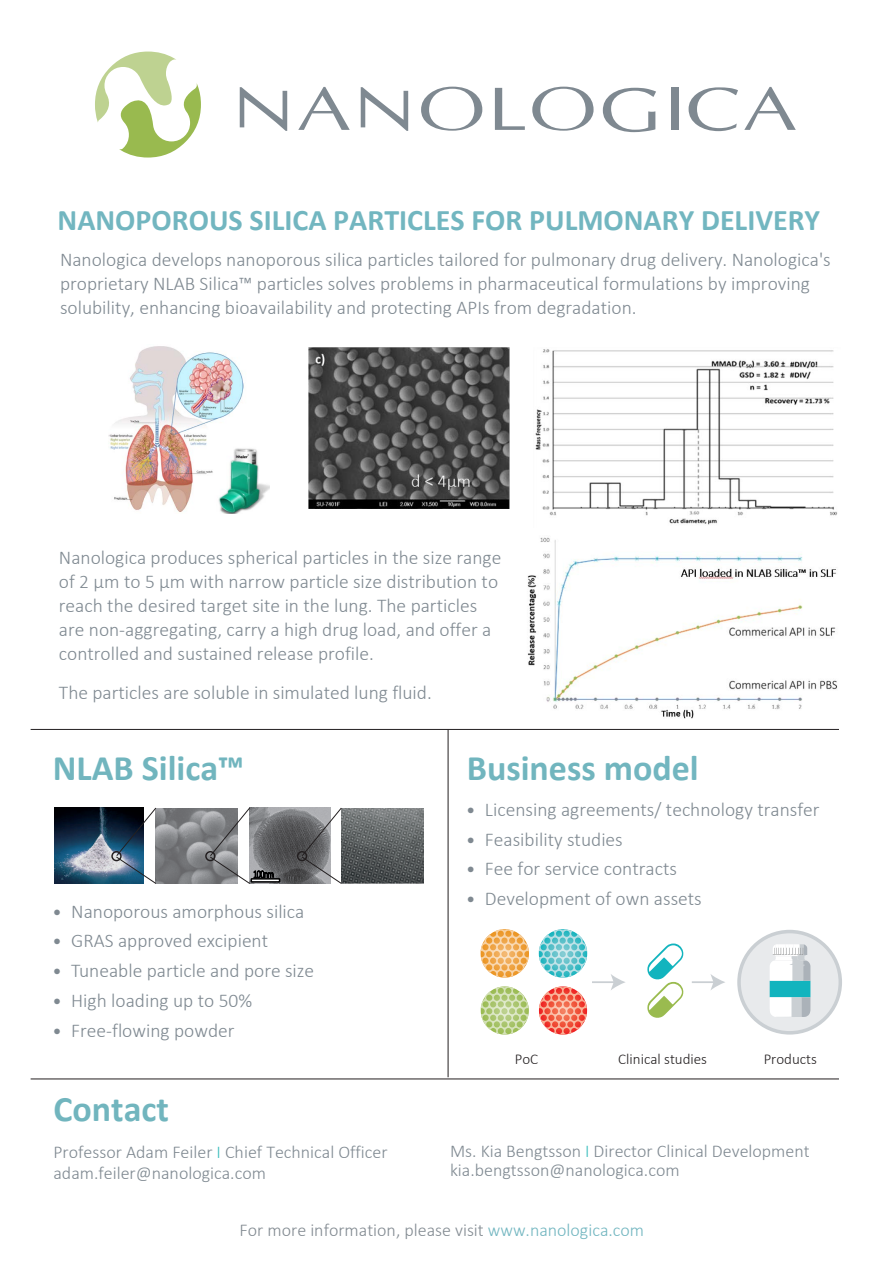
<style>
.page{position:relative;width:893px;height:1263px;background:#fff}
.page>*{position:absolute;margin:0;border:0;box-sizing:border-box;transform-origin:0 0}
.t1{font:700 36px "Calibri";color:#71b5be}
.t2{font:700 30px "Calibri";color:#72b6c0}
.t3{font:300 19.5px/24px "Calibri";color:#7f8991}
.t4{font:300 18px/18.6px "Calibri";color:#7f8991}
.t5{font:300 18px "Calibri";color:#828a91}
.t6{font:300 15px "Calibri";color:#231f20}
.s1{color:#72b6c0}
.s2{font-family:"Optima";font-weight:400;font-size:16.5px}
.s3{color:#40bfbf}
</style>
<div class="page">
<svg style="left:95px;top:52px;width:106px;height:106px"></svg>
<svg style="left:744px;top:87px;width:52px;height:43px"></svg>
<svg style="left:689px;top:87px;width:49px;height:44px"></svg>
<div style="left:671px;top:88px;width:7px;height:42px;background:#7f8991"></div>
<svg style="left:603px;top:88px;width:53px;height:44px"></svg>
<svg style="left:532px;top:87px;width:62px;height:44px"></svg>
<svg style="left:495px;top:88px;width:30px;height:42px"></svg>
<svg style="left:361px;top:87px;width:47px;height:44px"></svg>
<svg style="left:298px;top:87px;width:52px;height:43px"></svg>
<svg style="left:240px;top:87px;width:47px;height:44px"></svg>
<svg style="left:421px;top:87px;width:61px;height:44px"></svg>
<svg style="left:647px;top:943px;width:37px;height:75px"></svg>
<hr style="left:592px;top:981px;width:23px;height:2px;background:#cacfd3">
<svg style="left:611px;top:974px;width:14px;height:16px"></svg>
<hr style="left:692px;top:981px;width:23px;height:2px;background:#cacfd3">
<svg style="left:710px;top:974px;width:15px;height:16px"></svg>
<div style="left:739px;top:931px;width:101px;height:102px;background:#e8eaec;border-radius:50%"></div>
<div style="left:737px;top:930px;width:105px;height:104px;border:4px solid #cacfd3;border-radius:50%"></div>
<svg style="left:481px;top:986px;width:48px;height:48px"></svg>
<svg style="left:481px;top:929px;width:48px;height:49px"></svg>
<svg style="left:539px;top:986px;width:48px;height:48px"></svg>
<svg style="left:539px;top:929px;width:48px;height:49px"></svg>
<svg style="left:770px;top:944px;width:40px;height:73px;background:#b4d9dd"></svg>
<hr style="left:31px;top:729px;width:808px;height:1px;background:#231f20">
<hr style="left:31px;top:1079px;width:808px;height:1px;background:#231f20">
<img style="left:54px;top:808px;width:62px;height:76px">
<img style="left:156px;top:808px;width:54px;height:75px">
<img style="left:274px;top:808px;width:27px;height:75px">
<svg style="left:250px;top:878px;width:30px;height:5px"></svg>
<img style="left:342px;top:808px;width:81px;height:75px">
<svg style="left:116px;top:807px;width:40px;height:77px"></svg>
<svg style="left:210px;top:807px;width:64px;height:77px"></svg>
<svg style="left:301px;top:807px;width:41px;height:77px"></svg>
<div style="left:111px;top:851px;width:11px;height:10px;border:1px solid #231f20;border-radius:50%"></div>
<div style="left:205px;top:851px;width:10px;height:10px;border:1px solid #231f20;border-radius:50%"></div>
<div style="left:297px;top:851px;width:10px;height:10px;border:1px solid #231f20;border-radius:50%"></div>
<hr style="left:448px;top:730px;width:1px;height:347px;background:#231f20">
<img style="left:309px;top:347px;width:201px;height:162px">
<img style="left:535px;top:349px;width:303px;height:176px">
<img style="left:108px;top:346px;width:161px;height:167px">
<img style="left:527px;top:537px;width:311px;height:182px">
<h2 class="t2" style="left:58px;top:199px;width:764px">NANOPOROUS SILICA PARTICLES FOR PULMONARY DELIVERY</h2>
<p class="t3" style="left:60px;top:248px;width:772px">Nanologica develops nanoporous silica particles tailored for pulmonary drug delivery. Nanologica's proprietary NLAB Silica™ particles solves problems in pharmaceutical formulations by improving solubility, enhancing bioavailability and protecting APIs from degradation.</p>
<p class="t3" style="left:59px;top:545px;width:444px">Nanologica produces spherical particles in the size range of 2 µm to 5 µm with narrow particle size distribution to reach the desired target site in the lung. The particles are non-aggregating, carry a high drug load, and offer a controlled and sustained release profile.</p>
<p class="t3" style="left:59px;top:680px;width:374px">The particles are soluble in simulated lung fluid.</p>
<h1 class="t1" style="left:53px;top:743px;width:193px">NLAB Silica™</h1>
<h1 class="t1" style="left:467px;top:742px;width:233px">Business m<span class="s1">odel</span></h1>
<p class="t3" style="left:52px;top:899px;width:254px"><span class="s2">•</span> Nanoporous amorphous silica</p>
<p class="t3" style="left:52px;top:929px;width:218px"><span class="s2">•</span> GRAS approved excipient</p>
<p class="t3" style="left:52px;top:958px;width:264px"><span class="s2">•</span> Tuneable particle and pore size</p>
<p class="t3" style="left:52px;top:988px;width:202px"><span class="s2">•</span> High loading up to 50%</p>
<p class="t3" style="left:52px;top:1018px;width:184px"><span class="s2">•</span> Free-flowing powder</p>
<h1 class="t1" style="left:53px;top:1083px;width:117px">Contact</h1>
<p class="t4" style="left:53px;top:1141px;width:336px;line-height:21.6px">Professor Adam Feiler <span class="s3">I</span> Chief Technical Officer adam.feiler@nanologica.com</p>
<p class="t3" style="left:466px;top:797px;width:355px"><span class="s2">•</span> Licensing agreements/ technology transfer</p>
<p class="t3" style="left:466px;top:827px;width:159px"><span class="s2">•</span> Feasibility studies</p>
<p class="t3" style="left:466px;top:857px;width:213px"><span class="s2">•</span> Fee for service contracts</p>
<p class="t3" style="left:466px;top:886px;width:238px"><span class="s2">•</span> Development of own assets</p>
<p class="t6" style="left:515px;top:1050px;width:25px">PoC</p>
<p class="t6" style="left:618px;top:1050px;width:90px">Clinical studies</p>
<p class="t6" style="left:764px;top:1050px;width:55px">Products</p>
<p class="t4" style="left:450px;top:1142px;width:361px">Ms. Kia Bengtsson <span class="s3">I</span> Director Clinical Development kia.bengtsson@nanologica.com</p>
<p class="t5" style="left:240px;top:1218px;width:406px">For more information, please visit <span class="s1">www.nanologica.com</span></p>
</div>
